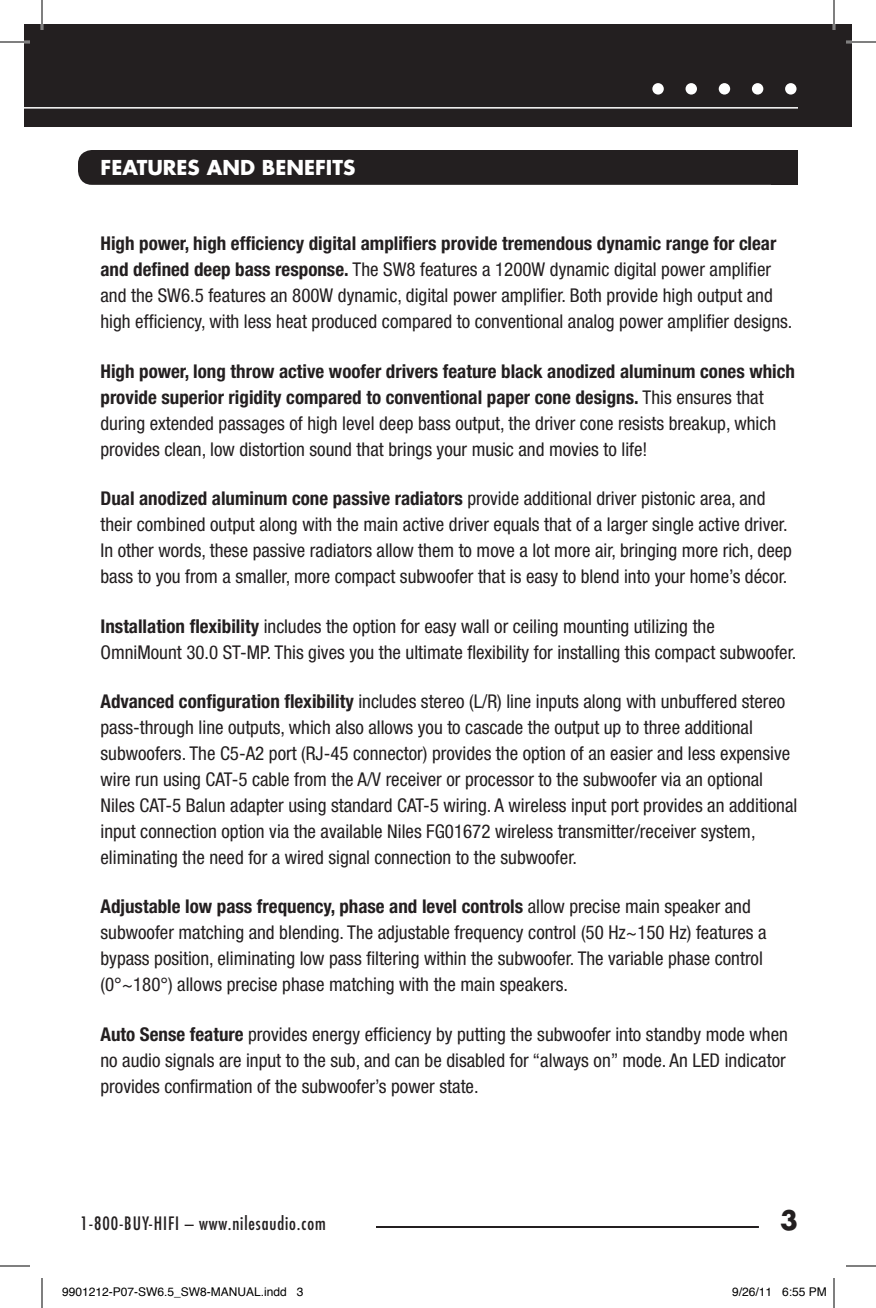
<style>
.page{position:relative;width:876px;height:1308px;background:#fff}
.page>*{position:absolute;margin:0;border:0;box-sizing:border-box;transform-origin:0 0}
.t1{font:700 26px "Futura Std";color:#231f20}
.t2{font:700 20px "Futura Std";color:#fff}
.t3{font:condensed 19px/26px "Helvetica Neue LT Std";color:#231f20}
.t4{font:condensed 18px "Futura Std";letter-spacing:.05em;color:#231f20}
.t5{font:12px "Helvetica";color:#000}
.s1{font-weight:700}
</style>
<div class="page">
<div style="left:24px;top:24px;width:828px;height:103px;background:#231f20"></div>
<hr style="left:376px;top:1226px;width:383px;height:2px;background:#231f20">
<div style="left:652px;top:83px;width:12px;height:12px;background:#fff;border-radius:50%"></div>
<div style="left:686px;top:83px;width:11px;height:12px;background:#fff;border-radius:50%"></div>
<div style="left:719px;top:83px;width:11px;height:12px;background:#fff;border-radius:50%"></div>
<div style="left:752px;top:83px;width:11px;height:12px;background:#fff;border-radius:50%"></div>
<div style="left:785px;top:83px;width:12px;height:12px;background:#fff;border-radius:50%"></div>
<hr style="left:24px;top:107px;width:774px;height:2px;background:#fff">
<div style="left:78px;top:150px;width:720px;height:35px;background:#231f20;border-radius:14px"></div>
<div style="left:771px;top:150px;width:27px;height:35px;background:#231f20"></div>
<hr style="left:0;top:41px;width:30px;height:2px;background:#fff">
<hr style="left:846px;top:41px;width:30px;height:2px;background:#fff">
<hr style="left:41px;top:0;width:2px;height:30px;background:#fff">
<hr style="left:833px;top:0;width:2px;height:30px;background:#fff">
<hr style="left:0;top:42px;width:30px;height:1px;background:#000">
<hr style="left:846px;top:42px;width:30px;height:1px;background:#000">
<hr style="left:0;top:1266px;width:30px;height:1px;background:#000">
<hr style="left:846px;top:1266px;width:30px;height:1px;background:#000">
<hr style="left:42px;top:0;width:1px;height:30px;background:#000">
<hr style="left:42px;top:1278px;width:1px;height:30px;background:#000">
<hr style="left:834px;top:0;width:1px;height:30px;background:#000">
<hr style="left:834px;top:1278px;width:1px;height:30px;background:#000">
<p class="t2" style="left:100px;top:154px;width:25px">FEATURES</p>
<p class="t2" style="left:207px;top:154px;width:81px">AND BENEFITS</p>
<p class="t3" style="left:100px;top:231px;width:693px"><span class="s1">High power, high efficiency digital amplifiers provide tremendous dynamic range for clear and defined deep bass response.</span> The SW8 features a 1200W dynamic digital power amplifier and the SW6.5 features an 800W dynamic, digital power amplifier. Both provide high output and high efficiency, with less heat produced compared to conventional analog power amplifier designs.</p>
<p class="t3" style="left:100px;top:358px;width:696px"><span class="s1">High power, long throw active woofer drivers feature black anodized aluminum cones which provide superior rigidity compared to conventional paper cone designs.</span> This ensures that during extended passages of high level deep bass output, the driver cone resists breakup, which provides clean, low distortion sound that brings your music and movies to life!</p>
<p class="t3" style="left:100px;top:485px;width:693px"><span class="s1">Dual anodized aluminum cone passive radiators</span> provide additional driver pistonic area, and their combined output along with the main active driver equals that of a larger single active driver.<br>In other words, these passive radiators allow them to move a lot more air, bringing more rich, deep bass to you from a smaller, more compact subwoofer that is easy to blend into your home’s décor.</p>
<p class="t3" style="left:100px;top:613px;width:697px"><span class="s1">Installation flexibility</span> includes the option for easy wall or ceiling mounting utilizing the<br>OmniMount 30.0 ST-MP. This gives you the ultimate flexibility for installing this compact subwoofer.</p>
<p class="t3" style="left:100px;top:688px;width:698px"><span class="s1">Advanced configuration flexibility</span> includes stereo (L/R) line inputs along with unbuffered stereo pass-through line outputs, which also allows you to cascade the output up to three additional subwoofers. The C5-A2 port (RJ-45 connector) provides the option of an easier and less expensive wire run using CAT-5 cable from the A/V receiver or processor to the subwoofer via an optional Niles CAT-5 Balun adapter using standard CAT-5 wiring. A wireless input port provides an additional input connection option via the available Niles FG01672 wireless transmitter/receiver system, eliminating the need for a wired signal connection to the subwoofer.</p>
<p class="t3" style="left:100px;top:893px;width:668px"><span class="s1">Adjustable low pass frequency, phase and level controls</span> allow precise main speaker and subwoofer matching and blending. The adjustable frequency control (50 Hz~150 Hz) features a bypass position, eliminating low pass filtering within the subwoofer. The variable phase control (0°~180°) allows precise phase matching with the main speakers.</p>
<p class="t3" style="left:100px;top:1021px;width:689px;text-align:justify"><span class="s1">Auto Sense feature</span> provides energy efficiency by putting the subwoofer into standby mode when no audio signals are input to the sub, and can be disabled for “always on” mode. An LED indicator provides confirmation of the subwoofer’s power state.</p>
<p class="t4" style="left:81px;top:1213px;width:247px">1-800-BUY-HIFI – www.nilesaudio.com</p>
<h1 class="t1" style="left:780px;top:1203px;width:19px">3</h1>
<p class="t5" style="left:62px;top:1283px;width:243px">9901212-P07-SW6.5_SW8-MANUAL.indd 3</p>
<p class="t5" style="left:732px;top:1283px;width:96px">9/26/11 6:55 PM</p>
</div>
